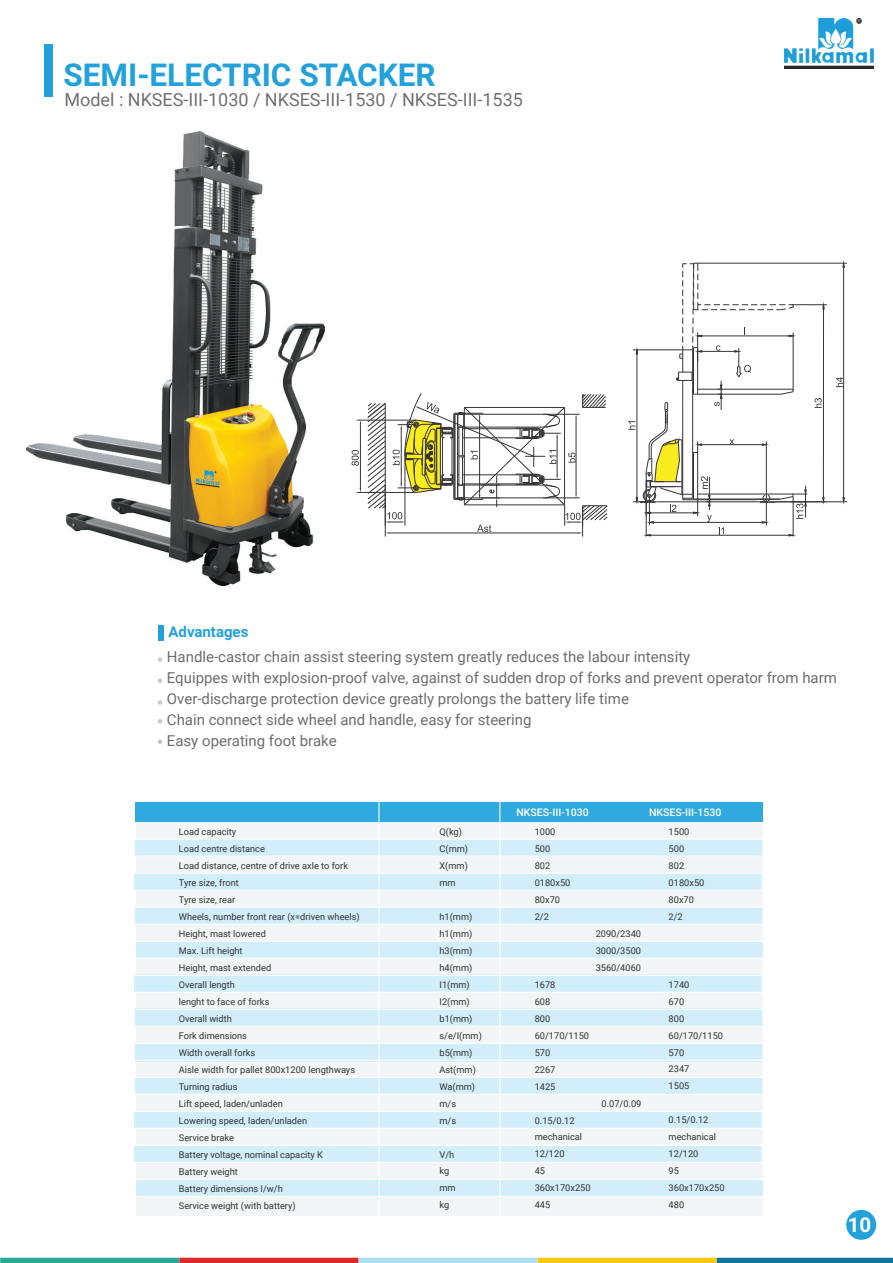
<style>
.page{position:relative;width:893px;height:1263px;background:#fff}
.page>*{position:absolute;margin:0;border:0;box-sizing:border-box;transform-origin:0 0}
.t1{font:700 31.5px "Roboto";color:#23a1db}
.t2{font:700 20.55px "Roboto";color:#fff}
.t3{font:18px "Roboto";color:#707070}
.t4{font:15px/21px "Roboto";color:#6d6d6d}
.t5{font:700 15px "Roboto";color:#23a1db}
.t6{font:500 10.5px "Roboto";color:#fff}
.t7{font:9.3px/17px "Roboto";color:#313131}
</style>
<div class="page">
<svg style="left:158px;top:657px;width:4px;height:5px"></svg>
<svg style="left:158px;top:678px;width:4px;height:5px"></svg>
<svg style="left:158px;top:700px;width:4px;height:5px"></svg>
<svg style="left:158px;top:719px;width:4px;height:4px"></svg>
<svg style="left:158px;top:740px;width:4px;height:4px"></svg>
<div style="left:136px;top:821px;width:626px;height:395px;background:#f3f6f7"></div>
<div style="left:135px;top:839px;width:626px;height:17px;background:#d3eefb"></div>
<div style="left:135px;top:873px;width:626px;height:17px;background:#d3eefb"></div>
<div style="left:136px;top:907px;width:626px;height:17px;background:#d3eefb"></div>
<div style="left:137px;top:941px;width:626px;height:18px;background:#d3eefb"></div>
<div style="left:135px;top:974px;width:626px;height:17px;background:#d3eefb"></div>
<div style="left:136px;top:1009px;width:626px;height:17px;background:#d3eefb"></div>
<div style="left:136px;top:1044px;width:626px;height:17px;background:#d3eefb"></div>
<div style="left:135px;top:1077px;width:626px;height:17px;background:#d3eefb"></div>
<div style="left:135px;top:1112px;width:626px;height:17px;background:#d3eefb"></div>
<div style="left:135px;top:1146px;width:626px;height:17px;background:#d3eefb"></div>
<div style="left:136px;top:1179px;width:626px;height:17px;background:#d3eefb"></div>
<div style="left:44px;top:45px;width:8px;height:52px;background:#23a1db"></div>
<img style="left:785px;top:19px;width:88px;height:50px">
<hr style="left:792px;top:304px;width:35px;height:1px;background:#383336">
<hr style="left:823px;top:309px;width:1px;height:189px;background:#383336">
<svg style="left:822px;top:302px;width:3px;height:7px"></svg>
<hr style="left:775px;top:501px;width:72px;height:1px;background:#383336">
<hr style="left:698px;top:263px;width:149px;height:1px;background:#383336">
<hr style="left:843px;top:267px;width:1px;height:231px;background:#383336">
<svg style="left:842px;top:497px;width:3px;height:7px"></svg>
<svg style="left:842px;top:261px;width:3px;height:7px"></svg>
<svg style="left:814px;top:398px;width:8px;height:10px"></svg>
<svg style="left:836px;top:377px;width:7px;height:10px"></svg>
<svg style="left:628px;top:263px;width:179px;height:273px"></svg>
<hr style="left:357px;top:420px;width:59px;height:1px;background:#383336">
<hr style="left:357px;top:492px;width:59px;height:1px;background:#383336">
<hr style="left:360px;top:425px;width:1px;height:63px;background:#383336">
<svg style="left:352px;top:450px;width:7px;height:16px"></svg>
<svg style="left:367px;top:393px;width:241px;height:143px"></svg>
<div style="left:135px;top:802px;width:627px;height:20px;background:#2fa9e0"></div>
<hr style="left:378px;top:786px;width:2px;height:433px;background:#fff">
<hr style="left:499px;top:791px;width:1px;height:434px;background:#fff">
<hr style="left:127px;top:855px;width:656px;height:2px;background:#fff">
<hr style="left:127px;top:838px;width:656px;height:2px;background:#fff">
<hr style="left:127px;top:873px;width:656px;height:1px;background:#fff">
<hr style="left:127px;top:890px;width:656px;height:1px;background:#fff">
<hr style="left:127px;top:907px;width:656px;height:1px;background:#fff">
<hr style="left:127px;top:924px;width:656px;height:1px;background:#fff">
<hr style="left:127px;top:941px;width:656px;height:1px;background:#fff">
<hr style="left:127px;top:958px;width:656px;height:1px;background:#fff">
<hr style="left:127px;top:975px;width:656px;height:1px;background:#fff">
<hr style="left:127px;top:992px;width:656px;height:1px;background:#fff">
<hr style="left:127px;top:1009px;width:656px;height:1px;background:#fff">
<hr style="left:127px;top:1026px;width:656px;height:1px;background:#fff">
<hr style="left:127px;top:1043px;width:656px;height:1px;background:#fff">
<hr style="left:127px;top:1060px;width:656px;height:1px;background:#fff">
<hr style="left:127px;top:1077px;width:656px;height:1px;background:#fff">
<hr style="left:127px;top:1094px;width:656px;height:1px;background:#fff">
<hr style="left:127px;top:1111px;width:656px;height:1px;background:#fff">
<hr style="left:127px;top:1128px;width:656px;height:1px;background:#fff">
<hr style="left:127px;top:1145px;width:656px;height:1px;background:#fff">
<hr style="left:127px;top:1162px;width:656px;height:1px;background:#fff">
<hr style="left:127px;top:1179px;width:656px;height:1px;background:#fff">
<hr style="left:127px;top:1196px;width:656px;height:1px;background:#fff">
<div style="left:717px;top:1258px;width:176px;height:5px;background:#10759c"></div>
<div style="left:537px;top:1258px;width:180px;height:5px;background:#fbc90c"></div>
<div style="left:358px;top:1258px;width:179px;height:5px;background:#aedcf3"></div>
<div style="left:179px;top:1258px;width:179px;height:5px;background:#de2a26"></div>
<div style="left:0;top:1258px;width:179px;height:5px;background:#29a89b"></div>
<div style="left:158px;top:625px;width:5px;height:15px;background:#23a1db"></div>
<div style="left:846px;top:1210px;width:30px;height:30px;background:#23a1db;border-radius:50%"></div>
<img style="left:26px;top:132px;width:299px;height:453px">
<h1 class="t1" style="left:63px;top:53px;width:374px">SEMI-ELECTRIC STACKER</h1>
<h3 class="t3" style="left:65px;top:87px;width:460px">Model : NKSES-III-1030 / NKSES-III-1530 / NKSES-III-1535</h3>
<h3 class="t5" style="left:169px;top:621px;width:81px">Advantages</h3>
<p class="t4" style="left:167px;top:646px;width:671px">Handle-castor chain assist steering system greatly reduces the labour intensity<br>Equippes with explosion-proof valve, against of sudden drop of forks and prevent operator from harm Over-discharge protection device greatly prolongs the battery life time<br>Chain connect side wheel and handle, easy for steering<br>Easy operating foot brake</p>
<p class="t7" style="left:179px;top:823px;width:182px">Load capacity<br>Load centre distance<br>Load distance, centre of drive axle to fork<br>Tyre size, front<br>Tyre size, rear<br>Wheels, number front rear (x=driven wheels)<br>Height, mast lowered<br>Max. Lift height<br>Height, mast extended<br>Overall length<br>lenght to face of forks<br>Overall width<br>Fork dimensions<br>Width overall forks<br>Aisle width for pallet 800x1200 lengthways<br>Turning radius<br>Lift speed, laden/unladen<br>Lowering speed, laden/unladen<br>Service brake<br>Battery voltage, nominal capacity K<br>Battery weight<br>Battery dimensions I/w/h<br>Service weight (with battery)</p>
<p class="t7" style="left:439px;top:823px;width:30px">Q(kg)<br>C(mm)<br>X(mm) mm</p>
<p class="t7" style="left:439px;top:908px;width:44px">h1(mm) h1(mm) h3(mm) h4(mm)<br>I1(mm)<br>I2(mm) b1(mm) s/e/I(mm) b5(mm)<br>Ast(mm)<br>Wa(mm) m/s<br>m/s</p>
<p class="t7" style="left:439px;top:1145px;width:18px">V/h kg mm kg</p>
<p class="t6" style="left:516px;top:804px;width:74px">NKSES-III-1030</p>
<p class="t6" style="left:649px;top:804px;width:74px">NKSES-III-1530</p>
<p class="t7" style="left:535px;top:823px;width:37px">1000<br>500<br>802<br>0180x50<br>80x70<br>2/2</p>
<p class="t7" style="left:596px;top:924px;width:47px;text-align:justify">2090/2340<br>3000/3500<br>3560/4060</p>
<p class="t7" style="left:535px;top:975px;width:56px">1678<br>608<br>800<br>60/170/1150<br>570<br>2267<br>1425</p>
<p class="t7" style="left:535px;top:1111px;width:58px">0.15/0.12 mechanical<br>12/120<br>45<br>360x170x250<br>445</p>
<p class="t7" style="left:602px;top:1095px;width:41px">0.07/0.09</p>
<p class="t7" style="left:669px;top:822px;width:37px">1500<br>500<br>802<br>0180x50<br>80x70<br>2/2</p>
<p class="t7" style="left:669px;top:975px;width:56px">1740<br>670<br>800<br>60/170/1150<br>570<br>2347<br>1505</p>
<p class="t7" style="left:669px;top:1111px;width:58px">0.15/0.12 mechanical<br>12/120<br>95<br>360x170x250<br>480</p>
<h2 class="t2" style="left:848px;top:1210px;width:25px">10</h2>
</div>
